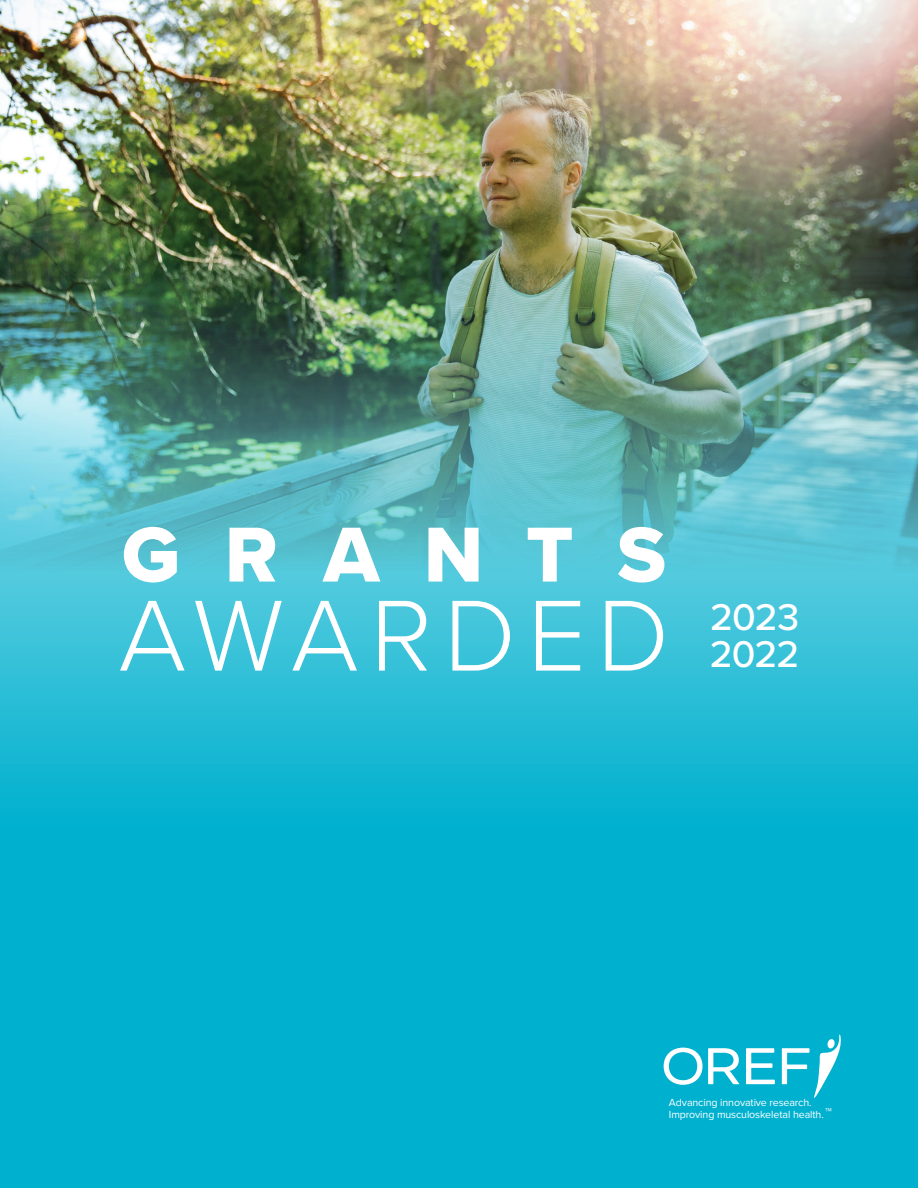
<style>
.page{position:relative;width:918px;height:1188px;background:#fff}
.page>*{position:absolute;margin:0;border:0;box-sizing:border-box;transform-origin:0 0}
.t1{font:300 104.55px "Proxima Nova";letter-spacing:.105em;color:#fff}
.t2{font:80.7px "Proxima Nova Extrabld";letter-spacing:.545em;color:#fff}
.t3{font:500 38.7px "Proxima Nova";letter-spacing:-.02em;color:#fff}
.t4{font:10.65px/12.8px "Proxima Nova";letter-spacing:-.01em;color:#fff}
.s1{font-size:14.85px}
</style>
<div class="page">
<svg style="left:0;top:594px;width:918px;height:594px;background:#0fb5d1"></svg>
<img style="left:0;top:0;width:918px;height:594px">
<svg style="left:664px;top:1048px;width:75px;height:37px"></svg>
<svg style="left:746px;top:1048px;width:29px;height:36px"></svg>
<svg style="left:782px;top:1034px;width:59px;height:64px"></svg>
<p class="t2" style="left:122px;top:494px;width:546px">GRANTS</p>
<p class="t1" style="left:118px;top:558px;width:552px">AWARDED</p>
<p class="t3" style="left:710px;top:588px;width:91px">2023</p>
<p class="t3" style="left:710px;top:625px;width:91px">2022</p>
<p class="t4" style="left:669px;top:1095px;width:165px">Advancing innovative research.<br>Improving musculoskeletal health.<span class="s1">™</span></p>
</div>
